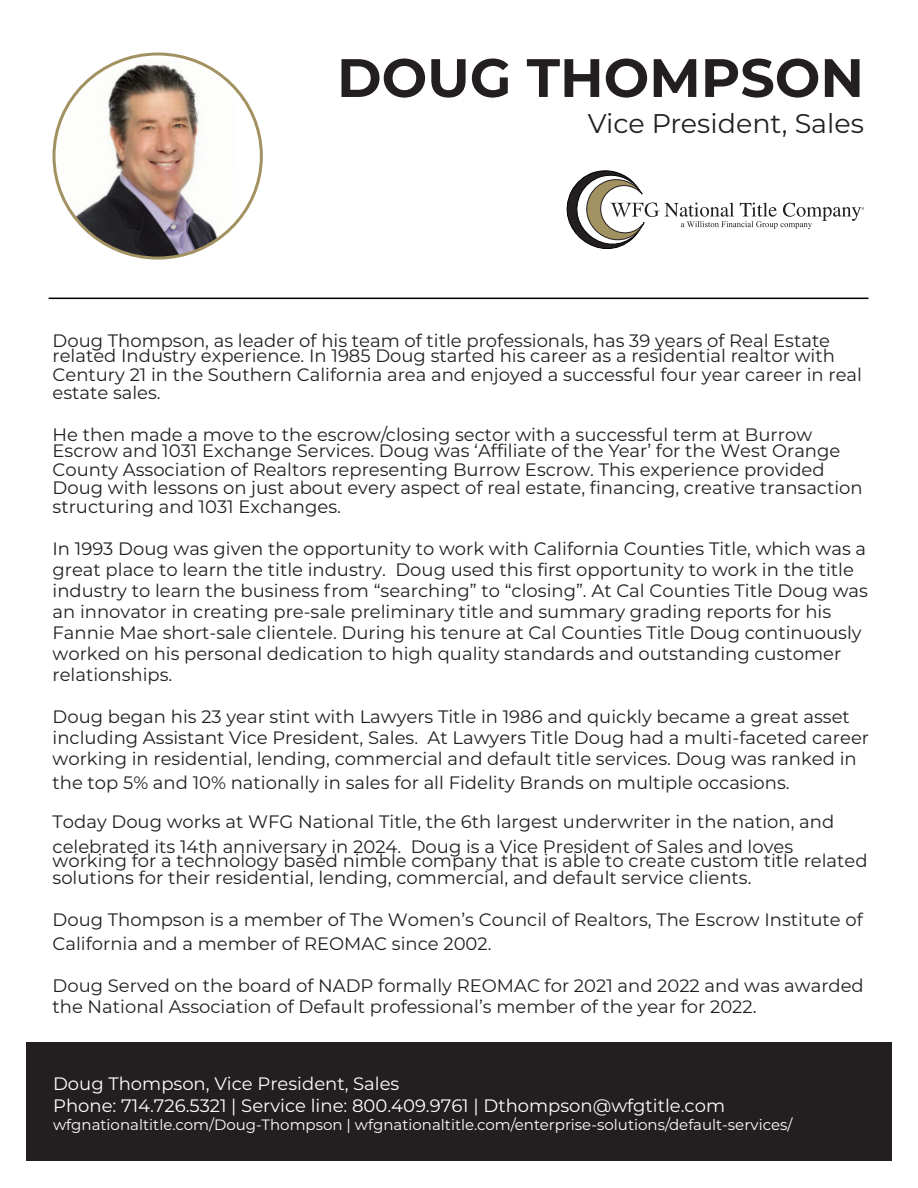
<style>
.page{position:relative;width:918px;height:1188px;background:#fff}
.page>*{position:absolute;margin:0;border:0;box-sizing:border-box;transform-origin:0 0}
.t1{font:700 54px "Montserrat";color:#231f20}
.t2{font:27px "Montserrat";color:#231f20}
.t3{font:18px/21px "Montserrat";color:#231f20}
.t4{font:18px/21.6px "Montserrat";color:#fff}
.t5{font:15px "Montserrat";color:#fff}
</style>
<div class="page">
<svg style="left:566px;top:170px;width:298px;height:79px"></svg>
<div style="left:26px;top:1043px;width:866px;height:118px;background:#231f20"></div>
<hr style="left:49px;top:298px;width:819px;height:1px;background:#000">
<img style="left:56px;top:57px;width:182px;height:199px">
<p class="t1" style="left:337px;top:39px;width:528px">DOUG THOMPSON</p>
<p class="t2" style="left:588px;top:105px;width:278px">Vice President, Sales</p>
<p class="t3" style="left:53px;top:332px;width:784px;line-height:15.3px">Doug Thompson, as leader of his team of title professionals, has 39 years of Real Estate related Industry experience. In 1985 Doug started his career as a residential realtor with</p>
<p class="t3" style="left:53px;top:364px;width:811px;line-height:18.3px">Century 21 in the Southern California area and enjoyed a successful four year career in real estate sales.</p>
<p class="t3" style="left:53px;top:426px;width:789px;line-height:15.8px">He then made a move to the escrow/closing sector with a successful term at Burrow<br>Escrow and 1031 Exchange Services. Doug was ‘Affiliate of the Year’ for the West Orange</p>
<p class="t3" style="left:53px;top:459px;width:812px;line-height:18.8px">County Association of Realtors representing Burrow Escrow. This experience provided<br>Doug with lessons on just about every aspect of real estate, financing, creative transaction structuring and 1031 Exchanges.</p>
<p class="t3" style="left:53px;top:538px;width:817px">In 1993 Doug was given the opportunity to work with California Counties Title, which was a great place to learn the title industry. Doug used this first opportunity to work in the title industry to learn the business from “searching” to “closing”. At Cal Counties Title Doug was an innovator in creating pre-sale preliminary title and summary grading reports for his Fannie Mae short-sale clientele. During his tenure at Cal Counties Title Doug continuously worked on his personal dedication to high quality standards and outstanding customer relationships.</p>
<p class="t3" style="left:53px;top:706px;width:818px">Doug began his 23 year stint with Lawyers Title in 1986 and quickly became a great asset including Assistant Vice President, Sales. At Lawyers Title Doug had a multi-faceted career working in residential, lending, commercial and default title services. Doug was ranked in</p>
<p class="t3" style="left:53px;top:763px;width:783px;line-height:39px">the top 5% and 10% nationally in sales for all Fidelity Brands on multiple occasions.<br>Today Doug works at WFG National Title, the 6th largest underwriter in the nation, and</p>
<p class="t3" style="left:53px;top:839px;width:817px;line-height:14px">celebrated its 14th anniversary in 2024. Doug is a Vice President of Sales and loves working for a technology based nimble company that is able to create custom title related</p>
<p class="t3" style="left:53px;top:866px;width:700px">solutions for their residential, lending, commercial, and default service clients.</p>
<p class="t3" style="left:53px;top:907px;width:812px;line-height:24px">Doug Thompson is a member of The Women’s Council of Realtors, The Escrow Institute of<br>California and a member of REOMAC since 2002.</p>
<p class="t3" style="left:53px;top:974px;width:813px">Doug Served on the board of NADP formally REOMAC for 2021 and 2022 and was awarded the National Association of Default professional’s member of the year for 2022.</p>
<p class="t4" style="left:53px;top:1072px;width:674px">Doug Thompson, Vice President, Sales<br>Phone: 714.726.5321 | Service line: 800.409.9761 | Dthompson@wfgtitle.com</p>
<p class="t5" style="left:53px;top:1114px;width:741px">wfgnationaltitle.com/Doug-Thompson | wfgnationaltitle.com/enterprise-solutions/default-services/</p>
</div>
